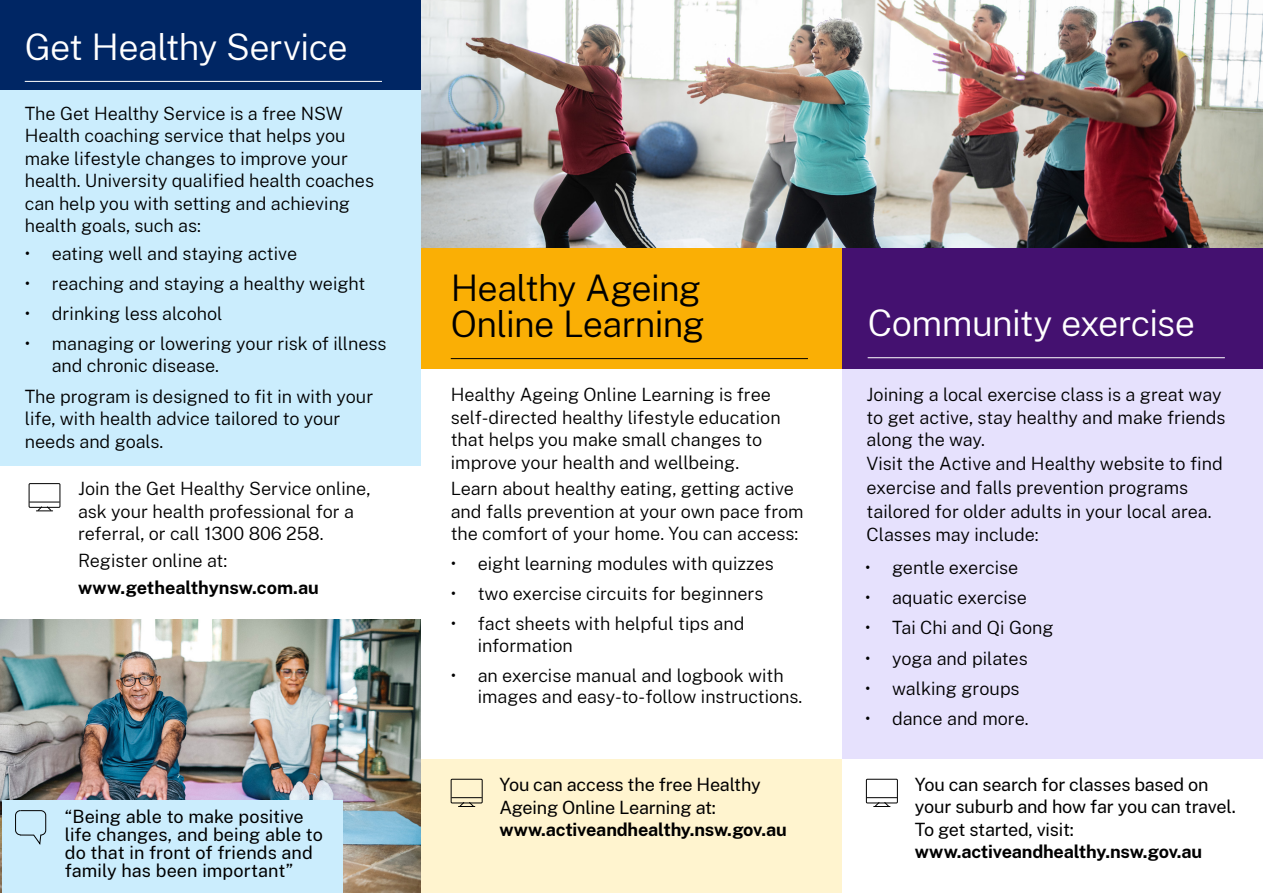
<style>
.page{position:relative;width:1263px;height:893px;background:#fff}
.page>*{position:absolute;margin:0;border:0;box-sizing:border-box;transform-origin:0 0}
.t1{font:300 36px "Public Sans";letter-spacing:-.02em;color:#fff}
.t2{font:300 36px/36px "Public Sans";letter-spacing:-.02em;color:#000}
.t3{font:300 18px/22.5px "Public Sans";color:#000}
.t4{font:18px/22.5px "Public Sans";letter-spacing:-.01em;color:#000}
.t5{font:700 18px "Public Sans";letter-spacing:-.01em;color:#000}
</style>
<div class="page">
<div style="left:421px;top:248px;width:421px;height:121px;background:#faaf05"></div>
<div style="left:0;top:0;width:421px;height:94px;background:#002664"></div>
<div style="left:842px;top:248px;width:421px;height:121px;background:#441170"></div>
<div style="left:842px;top:369px;width:421px;height:389px;background:#e6e1fd"></div>
<img style="left:421px;top:0;width:841px;height:248px">
<hr style="left:25px;top:81px;width:357px;height:1px;background:#fff">
<hr style="left:868px;top:357px;width:357px;height:1px;background:#fff">
<hr style="left:451px;top:358px;width:357px;height:1px;background:#000">
<img style="left:0;top:619px;width:421px;height:274px">
<div style="left:2px;top:800px;width:340px;height:93px;background:#cbedfd"></div>
<svg style="left:15px;top:810px;width:32px;height:35px"></svg>
<div style="left:866px;top:779px;width:32px;height:24px;border:1px solid #000"></div>
<svg style="left:874px;top:801px;width:16px;height:6px"></svg>
<hr style="left:867px;top:797px;width:30px;height:1px;background:#000">
<div style="left:421px;top:759px;width:421px;height:134px;background:#fff4cf"></div>
<div style="left:451px;top:779px;width:32px;height:24px;border:1px solid #000"></div>
<svg style="left:458px;top:801px;width:17px;height:6px"></svg>
<hr style="left:451px;top:797px;width:31px;height:1px;background:#000">
<div style="left:0;top:90px;width:421px;height:376px;background:#cbedfd"></div>
<div style="left:29px;top:483px;width:31px;height:25px;border:1px solid #000"></div>
<svg style="left:36px;top:506px;width:17px;height:6px"></svg>
<hr style="left:29px;top:502px;width:31px;height:1px;background:#000">
<h1 class="t1" style="left:25px;top:22px;width:325px">Get Healthy Service</h1>
<p class="t3" style="left:25px;top:101px;width:351px">The Get Healthy Service is a free NSW Health coaching service that helps you make lifestyle changes to improve your health. University qualified health coaches can help you with setting and achieving health goals, such as:</p>
<p class="t3" style="left:25px;top:241px;width:274px">• eating well and staying active</p>
<p class="t3" style="left:25px;top:271px;width:342px">• reaching and staying a healthy weight</p>
<p class="t3" style="left:25px;top:301px;width:199px">• drinking less alcohol</p>
<p class="t3" style="left:52px;top:332px;width:336px;line-height:21.6px;text-indent:-27px">• managing or lowering your risk of illness and chronic disease.</p>
<p class="t3" style="left:25px;top:384px;width:350px">The program is designed to fit in with your life, with health advice tailored to your needs and goals.</p>
<p class="t3" style="left:78px;top:476px;width:294px">Join the Get Healthy Service online, ask your health professional for a referral, or call 1300 806 258.</p>
<p class="t3" style="left:78px;top:548px;width:151px">Register online at:</p>
<p class="t5" style="left:78px;top:574px;width:242px">www.gethealthynsw.com.au</p>
<p class="t4" style="left:65px;top:806px;width:259px;line-height:18px">“Being able to make positive life changes, and being able to do that in front of friends and family has been important”</p>
<h1 class="t2" style="left:451px;top:268px;width:256px">Healthy Ageing<br>Online Learning</h1>
<p class="t3" style="left:451px;top:383px;width:331px">Healthy Ageing Online Learning is free self-directed healthy lifestyle education that helps you make small changes to improve your health and wellbeing.</p>
<p class="t3" style="left:451px;top:477px;width:354px">Learn about healthy eating, getting active and falls prevention at your own pace from the comfort of your home. You can access:</p>
<p class="t3" style="left:451px;top:551px;width:324px">• eight learning modules with quizzes</p>
<p class="t3" style="left:451px;top:581px;width:314px">• two exercise circuits for beginners</p>
<p class="t3" style="left:478px;top:612px;width:268px;line-height:21.6px;text-indent:-27px">• fact sheets with helpful tips and information</p>
<p class="t3" style="left:478px;top:664px;width:326px;line-height:21.6px;text-indent:-27px">• an exercise manual and logbook with images and easy-to-follow instructions.</p>
<p class="t4" style="left:499px;top:772px;width:263px">You can access the free Healthy<br>Ageing Online Learning at:</p>
<p class="t5" style="left:499px;top:816px;width:289px">www.activeandhealthy.nsw.gov.au</p>
<h1 class="t1" style="left:868px;top:298px;width:329px">Community exercise</h1>
<p class="t3" style="left:867px;top:382px;width:360px;line-height:23.2px">Joining a local exercise class is a great way to get active, stay healthy and make friends along the way.<br>Visit the Active and Healthy website to find exercise and falls prevention programs tailored for older adults in your local area.<br>Classes may include:</p>
<p class="t3" style="left:865px;top:556px;width:155px">• gentle exercise</p>
<p class="t3" style="left:865px;top:586px;width:163px">• aquatic exercise</p>
<p class="t3" style="left:865px;top:616px;width:190px">• Tai Chi and Qi Gong</p>
<p class="t3" style="left:865px;top:646px;width:164px">• yoga and pilates</p>
<p class="t3" style="left:865px;top:676px;width:156px">• walking groups</p>
<p class="t3" style="left:865px;top:706px;width:165px">• dance and more.</p>
<p class="t4" style="left:915px;top:772px;width:322px">You can search for classes based on your suburb and how far you can travel.<br>To get started, visit:</p>
<p class="t5" style="left:915px;top:839px;width:289px">www.activeandhealthy.nsw.gov.au</p>
</div>
